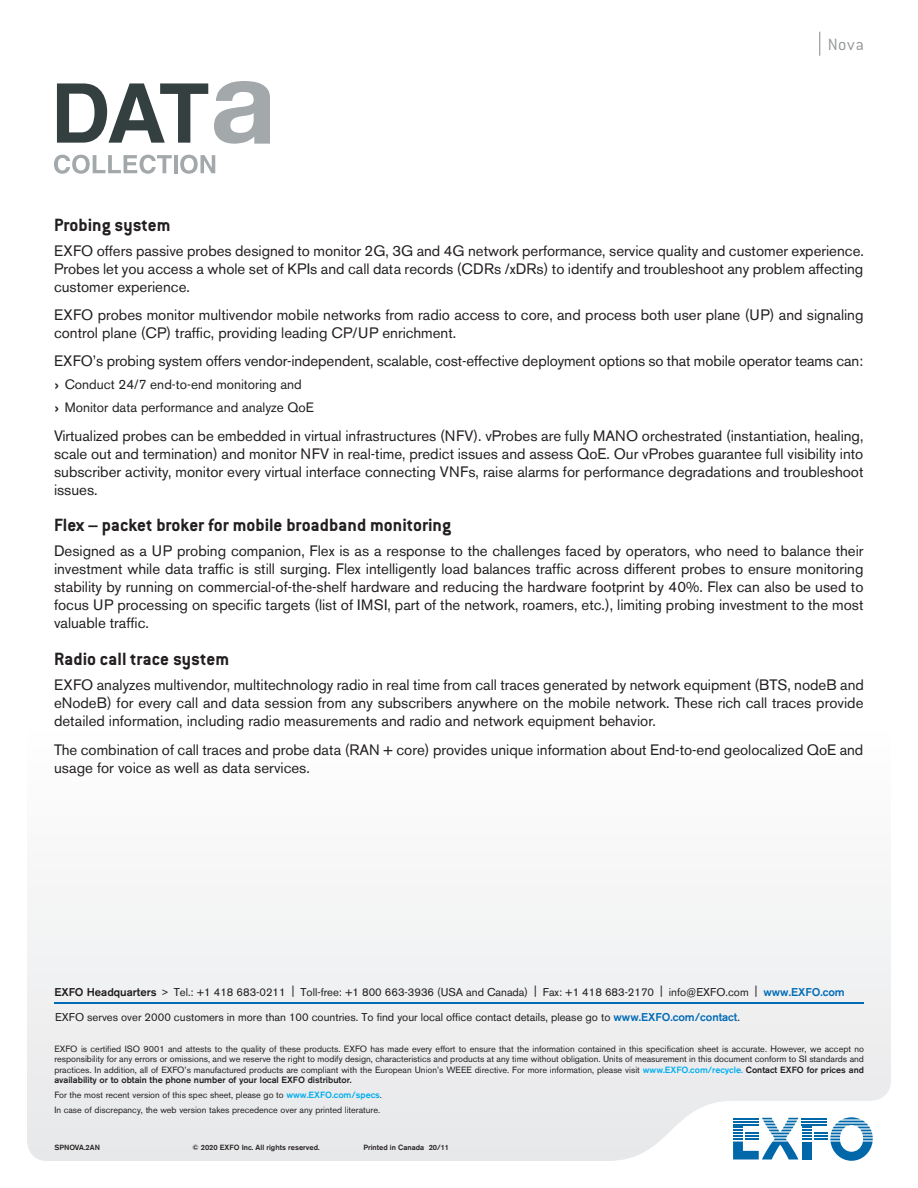
<style>
.page{position:relative;width:918px;height:1188px;background:#fff}
.page>*{position:absolute;margin:0;border:0;box-sizing:border-box;transform-origin:0 0}
.t1{font:700 19.5px "Conduit ITC";color:#231f20}
.t2{font:300 18px "Conduit ITC";color:#939598}
.t3{font:15px/18px "Akzidenz Grotesk BE";color:#231f20;text-align:justify}
.t4{font:13.5px/23px "Akzidenz Grotesk BE";color:#231f20}
.t5{font:11.25px "Akzidenz Grotesk BE";color:#201d1e}
.t6{font:9px/10.5px "Akzidenz Grotesk BE";color:#231f20;text-align:justify}
.t7{font:500 7.5px "Akzidenz Grotesk BE";color:#231f20}
.s1{font-size:20.25px}
.s2{font-weight:500}
.s3{font-weight:500;font-size:7.8px}
.s4{font-weight:500;color:#006bb6}
.s5{font-weight:500;color:#00aeef}
</style>
<div class="page">
<div style="left:27px;top:903px;width:864px;height:258px;background:#efeff0"></div>
<hr style="left:54px;top:1002px;width:809px;height:2px;background:#006bb6">
<svg style="left:819px;top:32px;width:1px;height:24px"></svg>
<svg style="left:733px;top:1117px;width:140px;height:44px"></svg>
<svg style="left:214px;top:81px;width:56px;height:63px"></svg>
<svg style="left:57px;top:83px;width:151px;height:60px"></svg>
<svg style="left:54px;top:155px;width:118px;height:19px"></svg>
<hr style="left:174px;top:155px;width:4px;height:18px;background:#a3a8aa">
<svg style="left:180px;top:155px;width:35px;height:19px"></svg>
<p class="t2" style="left:828px;top:34px;width:38px">Nova</p>
<h1 class="t1" style="left:54px;top:213px;width:118px">Probing system</h1>
<p class="t3" style="left:54px;top:242px;width:811px">EXFO offers passive probes designed to monitor 2G, 3G and 4G network performance, service quality and customer experience.<br>Probes let you access a whole set of KPIs and call data records (CDRs /xDRs) to identify and troubleshoot any problem affecting customer experience.</p>
<p class="t3" style="left:54px;top:306px;width:811px">EXFO probes monitor multivendor mobile networks from radio access to core, and process both user plane (UP) and signaling control plane (CP) traffic, providing leading CP/UP enrichment.</p>
<p class="t3" style="left:54px;top:352px;width:811px">EXFO’s probing system offers vendor-independent, scalable, cost-effective deployment options so that mobile operator teams can:</p>
<p class="t4" style="left:54px;top:373px;width:262px"><span class="s1">›</span> Conduct 24/7 end-to-end monitoring and<br><span class="s1">›</span> Monitor data performance and analyze QoE</p>
<p class="t3" style="left:54px;top:426px;width:811px">Virtualized probes can be embedded in virtual infrastructures (NFV). vProbes are fully MANO orchestrated (instantiation, healing, scale out and termination) and monitor NFV in real-time, predict issues and assess QoE. Our vProbes guarantee full visibility into subscriber activity, monitor every virtual interface connecting VNFs, raise alarms for performance degradations and troubleshoot issues.</p>
<h1 class="t1" style="left:54px;top:514px;width:399px">Flex – packet broker for mobile broadband monitoring</h1>
<p class="t3" style="left:54px;top:542px;width:811px">Designed as a UP probing companion, Flex is as a response to the challenges faced by operators, who need to balance their investment while data traffic is still surging. Flex intelligently load balances traffic across different probes to ensure monitoring stability by running on commercial-of-the-shelf hardware and reducing the hardware footprint by 40%. Flex can also be used to focus UP processing on specific targets (list of IMSI, part of the network, roamers, etc.), limiting probing investment to the most valuable traffic.</p>
<h1 class="t1" style="left:54px;top:648px;width:177px">Radio call trace system</h1>
<p class="t3" style="left:54px;top:676px;width:811px">EXFO analyzes multivendor, multitechnology radio in real time from call traces generated by network equipment (BTS, nodeB and eNodeB) for every call and data session from any subscribers anywhere on the mobile network. These rich call traces provide detailed information, including radio measurements and radio and network equipment behavior.</p>
<p class="t3" style="left:54px;top:740px;width:811px">The combination of call traces and probe data (RAN + core) provides unique information about End-to-end geolocalized QoE and usage for voice as well as data services.</p>
<p class="t5" style="left:54px;top:985px;width:792px"><span class="s2">EXFO Headquarters</span> <span class="s3">&gt;</span> Tel.: +1 418 683-0211 | Toll-free: +1 800 663-3936 (USA and Canada) | Fax: +1 418 683-2170 | info@EXFO.com | <span class="s4">www.EXFO.com</span></p>
<p class="t5" style="left:55px;top:1010px;width:686px">EXFO serves over 2000 customers in more than 100 countries. To find your local office contact details, please go to <span class="s4">www.EXFO.com/contact</span>.</p>
<p class="t6" style="left:54px;top:1043px;width:811px">EXFO is certified ISO 9001 and attests to the quality of these products. EXFO has made every effort to ensure that the information contained in this specification sheet is accurate. However, we accept no responsibility for any errors or omissions, and we reserve the right to modify design, characteristics and products at any time without obligation. Units of measurement in this document conform to SI standards and practices. In addition, all of EXFO’s manufactured products are compliant with the European Union’s WEEE directive. For more information, please visit <span class="s5">www.EXFO.com/recycle.</span> <span class="s2">Contact EXFO for prices and availability or to obtain the phone number of your local EXFO distributor.</span></p>
<p class="t6" style="left:54px;top:1088px;width:329px;line-height:15.1px">For the most recent version of this spec sheet, please go to <span class="s5">www.EXFO.com/specs</span>.<br>In case of discrepancy, the web version takes precedence over any printed literature.</p>
<p class="t7" style="left:54px;top:1142px;width:47px">SPNOVA.2AN</p>
<p class="t7" style="left:192px;top:1142px;width:129px">© 2020 EXFO Inc. All rights reserved.</p>
<p class="t7" style="left:363px;top:1142px;width:87px">Printed in Canada 20/11</p>
</div>
